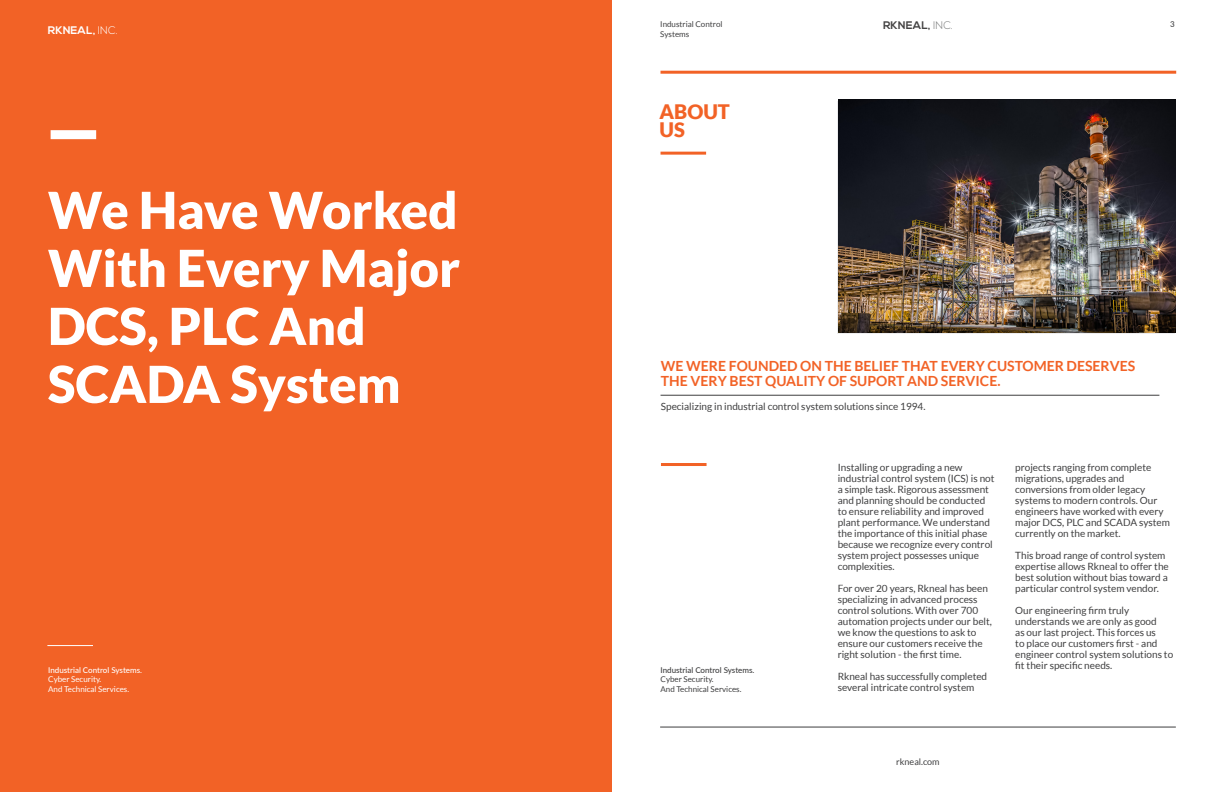
<style>
.page{position:relative;width:1224px;height:792px;background:#fff}
.page>*{position:absolute;margin:0;border:0;box-sizing:border-box;transform-origin:0 0}
.headline{font:900 51px/58px "Lato";color:#fff}
.t1{font:900 20px "Lato";color:#f26226}
.t2{font:700 14px/15px "Lato";color:#f26226}
.Estilo_de_párrafo_1{font:700 11px "Nexa";letter-spacing:.01em;color:#fff}
.Estilo_de_párrafo_1-2{font:700 11px "Nexa";letter-spacing:.01em;color:#444343}
.t3{font:10px/11px "Lato";color:#3e3e3f}
.t4{font:9px "Lato";color:#3e3e3f}
.t5{font:8px "Lato";color:#3e3e3f}
.t6{font:8px "Lato";color:#fff}
.t7{font:500 8px "Lato";color:#3e3e3f}
.t8{font:500 8px "Lato";color:#fff}
.s1{font-weight:300}
.s2{font-weight:300;color:#7b7c7c}
</style>
<div class="page">
<div style="left:0;top:0;width:612px;height:792px;background:#f26226"></div>
<img style="left:838px;top:100px;width:337px;height:233px">
<hr style="left:660px;top:727px;width:516px;height:1px;background:#3e3e3f">
<hr style="left:661px;top:71px;width:515px;height:3px;background:#f26226">
<div style="left:51px;top:130px;width:45px;height:9px;background:#fff"></div>
<hr style="left:47px;top:645px;width:46px;height:1px;background:#fff">
<hr style="left:661px;top:395px;width:498px;height:1px;background:#3e3e3f">
<hr style="left:661px;top:152px;width:45px;height:3px;background:#f26226">
<hr style="left:661px;top:463px;width:46px;height:3px;background:#f26226">
<p class="Estilo_de_párrafo_1" style="left:48px;top:24px;width:71px">RKNEAL, <span class="s1">INC.</span></p>
<p class="headline" style="left:48px;top:180px;width:414px">We Have Worked<br>With Every Major<br>DCS, PLC And<br>SCADA System</p>
<p class="t8" style="left:48px;top:664px;width:95px">Industrial Control Systems.</p>
<p class="t6" style="left:48px;top:675px;width:55px">Cyber Security.</p>
<p class="t6" style="left:48px;top:685px;width:82px">And Technical Services.</p>
<p class="Estilo_de_párrafo_1-2" style="left:883px;top:19px;width:71px">RKNEAL, <span class="s2">INC.</span></p>
<p class="t5" style="left:660px;top:20px;width:64px">Industrial Control</p>
<p class="t7" style="left:1170px;top:19px;width:6px">3</p>
<p class="t5" style="left:660px;top:30px;width:31px">Systems</p>
<p class="t1" style="left:660px;top:100px;width:72px">ABOUT</p>
<p class="t1" style="left:660px;top:118px;width:27px">US</p>
<p class="t2" style="left:661px;top:358px;width:476px">WE WERE FOUNDED ON THE BELIEF THAT EVERY CUSTOMER DESERVES<br>THE VERY BEST QUALITY OF SUPORT AND SERVICE.</p>
<p class="t3" style="left:661px;top:401px;width:266px">Specializing in industrial control system solutions since 1994.</p>
<p class="t7" style="left:661px;top:664px;width:95px">Industrial Control Systems.</p>
<p class="t5" style="left:661px;top:675px;width:55px">Cyber Security.</p>
<p class="t5" style="left:661px;top:685px;width:82px">And Technical Services.</p>
<p class="t3" style="left:838px;top:461px;width:158px">Installing or upgrading a new industrial control system (ICS) is not a simple task. Rigorous assessment and planning should be conducted to ensure reliability and improved plant performance. We understand the importance of this initial phase because we recognize every control system project possesses unique complexities.</p>
<p class="t3" style="left:838px;top:582px;width:156px">For over 20 years, Rkneal has been specializing in advanced process control solutions. With over 700 automation projects under our belt, we know the questions to ask to ensure our customers receive the right solution - the first time.</p>
<p class="t3" style="left:838px;top:670px;width:151px">Rkneal has successfully completed several intricate control system</p>
<p class="t3" style="left:1015px;top:461px;width:156px">projects ranging from complete migrations, upgrades and conversions from older legacy systems to modern controls. Our engineers have worked with every major DCS, PLC and SCADA system currently on the market.</p>
<p class="t3" style="left:1015px;top:549px;width:155px">This broad range of control system expertise allows Rkneal to offer the best solution without bias toward a particular control system vendor.</p>
<p class="t3" style="left:1015px;top:604px;width:159px">Our engineering firm truly understands we are only as good<br>as our last project. This forces us<br>to place our customers first - and engineer control system solutions to fit their specific needs.</p>
<p class="t4" style="left:896px;top:757px;width:45px">rkneal.com</p>
</div>
